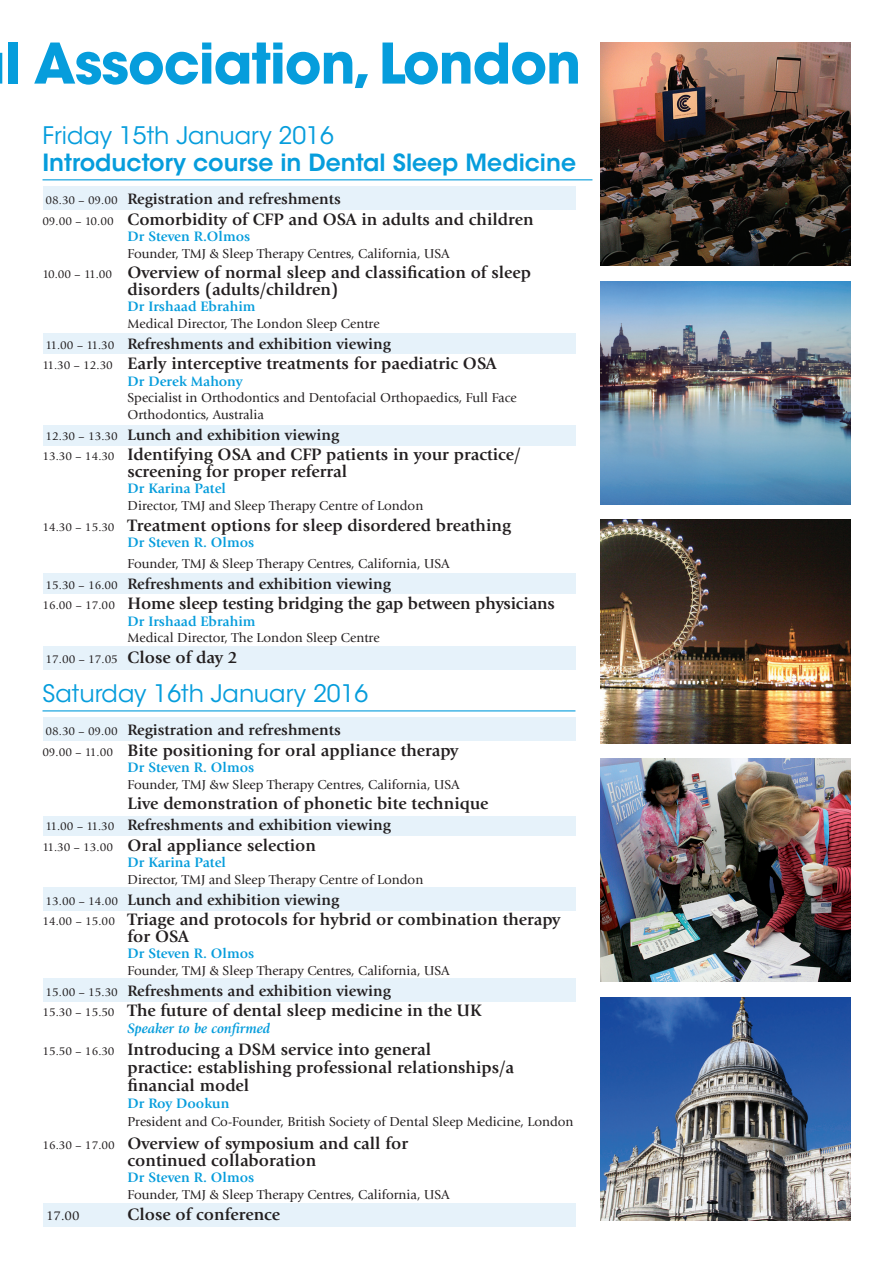
<style>
.page{position:relative;width:893px;height:1263px;background:#fff}
.page>*{position:absolute;margin:0;border:0;box-sizing:border-box;transform-origin:0 0}
.t1{font:700 55.5px "ITC Avant Garde Std";letter-spacing:-.02em;color:#069ddc}
.t2{font:24px "ITC Avant Garde Std";color:#069ddc}
.t3{font:600 23.55px "ITC Avant Garde Std";color:#069ddc}
.t4{font:700 17.25px/16.5px "Giovanni Std";color:#231f20}
.t5{font:700 15.75px "Giovanni Std";color:#231f20}
.t6{font:700 14.25px "Giovanni Std";color:#069ddc}
.t7{font:italic 700 14.25px "Giovanni Std";color:#069ddc}
.t8{font:13.5px/16.5px "Giovanni Std";color:#231f20}
.t9{font:12px "Giovanni Std";color:#231f20}
.s1{font-weight:400;font-size:12px}
.s2{font-weight:700;font-size:17.25px}
</style>
<div class="page">
<div style="left:43px;top:573px;width:532px;height:21px;background:#e6f2fa"></div>
<div style="left:43px;top:425px;width:532px;height:20px;background:#e6f2fa"></div>
<div style="left:43px;top:333px;width:532px;height:21px;background:#e6f2fa"></div>
<div style="left:43px;top:646px;width:532px;height:23px;background:#e6f2fa"></div>
<div style="left:43px;top:717px;width:532px;height:24px;background:#e6f2fa"></div>
<div style="left:43px;top:888px;width:532px;height:23px;background:#e6f2fa"></div>
<div style="left:43px;top:978px;width:532px;height:24px;background:#e6f2fa"></div>
<div style="left:43px;top:816px;width:532px;height:20px;background:#e6f2fa"></div>
<div style="left:43px;top:1203px;width:532px;height:23px;background:#e6f2fa"></div>
<div style="left:43px;top:186px;width:532px;height:24px;background:#e6f2fa"></div>
<hr style="left:43px;top:710px;width:532px;height:1px;background:#069ddc">
<img style="left:601px;top:997px;width:249px;height:223px">
<img style="left:601px;top:758px;width:249px;height:224px">
<img style="left:601px;top:43px;width:249px;height:223px">
<img style="left:601px;top:281px;width:249px;height:223px">
<img style="left:601px;top:520px;width:249px;height:223px">
<hr style="left:43px;top:179px;width:549px;height:1px;background:#069ddc">
<h1 class="t1" style="left:5px;top:27px;width:578px">l Association,London</h1>
<h2 class="t2" style="left:43px;top:121px;width:293px">Friday 15th January 2016</h2>
<h3 class="t3" style="left:43px;top:147px;width:535px">Introductory course in Dental Sleep Medicine</h3>
<p class="t5" style="left:46px;top:189px;width:297px"><span class="s1">08.30 – 09.00</span> Registration and refreshments</p>
<p class="t4" style="left:43px;top:211px;width:493px"><span class="s1">09.00 – 10.00</span> Comorbidity of CFP and OSA in adults and children</p>
<p class="t6" style="left:128px;top:228px;width:124px">Dr Steven R.Olmos</p>
<p class="t8" style="left:128px;top:245px;width:323px">Founder, TMJ &amp; Sleep Therapy Centres, California, USA</p>
<p class="t4" style="left:128px;top:264px;width:405px;text-indent:-85px"><span class="s1">10.00 – 11.00</span> Overview of normal sleep and classification of sleep disorders (adults/children)</p>
<p class="t6" style="left:128px;top:298px;width:130px">Dr Irshaad Ebrahim</p>
<p class="t8" style="left:128px;top:315px;width:254px">Medical Director, The London Sleep Centre</p>
<p class="t5" style="left:46px;top:334px;width:347px"><span class="s1">11.00 – 11.30</span> Refreshments and exhibition viewing</p>
<p class="t4" style="left:43px;top:355px;width:456px"><span class="s1">11.30 – 12.30</span> Early interceptive treatments for paediatric OSA</p>
<p class="t6" style="left:128px;top:373px;width:117px">Dr Derek Mahony</p>
<p class="t8" style="left:128px;top:390px;width:391px">Specialist in Orthodontics and Dentofacial Orthopaedics, Full Face<br>Orthodontics, Australia</p>
<p class="t5" style="left:46px;top:425px;width:295px"><span class="s1">12.30 – 13.30</span> Lunch and exhibition viewing</p>
<p class="t4" style="left:128px;top:446px;width:394px;text-indent:-85px"><span class="s1">13.30 – 14.30</span> Identifying OSA and CFP patients in your practice/ screening for proper referral</p>
<p class="t6" style="left:128px;top:480px;width:100px">Dr Karina Patel</p>
<p class="t8" style="left:128px;top:497px;width:297px">Director, TMJ and Sleep Therapy Centre of London</p>
<p class="t4" style="left:43px;top:517px;width:470px"><span class="s1">14.30 – 15.30</span> Treatment options for sleep disordered breathing</p>
<p class="t6" style="left:128px;top:534px;width:128px">Dr Steven R. Olmos</p>
<p class="t8" style="left:128px;top:555px;width:323px">Founder, TMJ &amp; Sleep Therapy Centres, California, USA</p>
<p class="t5" style="left:46px;top:574px;width:347px"><span class="s1">15.30 – 16.00</span> Refreshments and exhibition viewing</p>
<p class="t4" style="left:43px;top:595px;width:514px"><span class="s1">16.00 – 17.00</span> Home sleep testing bridging the gap between physicians</p>
<p class="t6" style="left:128px;top:613px;width:130px">Dr Irshaad Ebrahim</p>
<p class="t8" style="left:128px;top:630px;width:254px">Medical Director, The London Sleep Centre</p>
<p class="t9" style="left:46px;top:652px;width:193px">17.00 – 17.05 <span class="s2">Close of day 2</span></p>
<h2 class="t2" style="left:43px;top:679px;width:327px">Saturday 16th January 2016</h2>
<p class="t5" style="left:46px;top:720px;width:297px"><span class="s1">08.30 – 09.00</span> Registration and refreshments</p>
<p class="t4" style="left:43px;top:742px;width:418px"><span class="s1">09.00 – 11.00</span> Bite positioning for oral appliance therapy</p>
<p class="t6" style="left:128px;top:759px;width:128px">Dr Steven R. Olmos</p>
<p class="t8" style="left:128px;top:776px;width:333px">Founder, TMJ &amp;w Sleep Therapy Centres, California, USA</p>
<p class="t4" style="left:128px;top:795px;width:362px">Live demonstration of phonetic bite technique</p>
<p class="t5" style="left:46px;top:816px;width:347px"><span class="s1">11.00 – 11.30</span> Refreshments and exhibition viewing</p>
<p class="t4" style="left:43px;top:837px;width:275px"><span class="s1">11.30 – 13.00</span> Oral appliance selection</p>
<p class="t6" style="left:128px;top:854px;width:100px">Dr Karina Patel</p>
<p class="t8" style="left:128px;top:871px;width:297px">Director, TMJ and Sleep Therapy Centre of London</p>
<p class="t5" style="left:46px;top:890px;width:295px"><span class="s1">13.00 – 14.00</span> Lunch and exhibition viewing</p>
<p class="t4" style="left:128px;top:911px;width:434px;text-indent:-85px"><span class="s1">14.00 – 15.00</span> Triage and protocols for hybrid or combination therapy for OSA</p>
<p class="t6" style="left:128px;top:945px;width:128px">Dr Steven R. Olmos</p>
<p class="t8" style="left:128px;top:962px;width:323px">Founder, TMJ &amp; Sleep Therapy Centres, California, USA</p>
<p class="t5" style="left:46px;top:981px;width:347px"><span class="s1">15.00 – 15.30</span> Refreshments and exhibition viewing</p>
<p class="t4" style="left:43px;top:1002px;width:440px"><span class="s1">15.30 – 15.50</span> The future of dental sleep medicine in the UK</p>
<p class="t7" style="left:128px;top:1020px;width:144px">Speaker to be confirmed</p>
<p class="t4" style="left:128px;top:1040px;width:388px;line-height:18px;text-indent:-85px"><span class="s1">15.50 – 16.30</span> Introducing a DSM service into general<br>practice: establishing professional relationships/a financial model</p>
<p class="t6" style="left:128px;top:1095px;width:103px">Dr Roy Dookun</p>
<p class="t8" style="left:128px;top:1113px;width:448px">President and Co-Founder, British Society of Dental Sleep Medicine, London</p>
<p class="t4" style="left:43px;top:1135px;width:367px;text-align:center"><span class="s1">16.30 – 17.00</span> Overview of symposium and call for continued collaboration</p>
<p class="t6" style="left:128px;top:1169px;width:128px">Dr Steven R. Olmos</p>
<p class="t8" style="left:128px;top:1186px;width:323px">Founder, TMJ &amp; Sleep Therapy Centres, California, USA</p>
<p class="t8" style="left:46px;top:1207px;width:35px">17.00</p>
<p class="t4" style="left:128px;top:1206px;width:154px">Close of conference</p>
</div>
